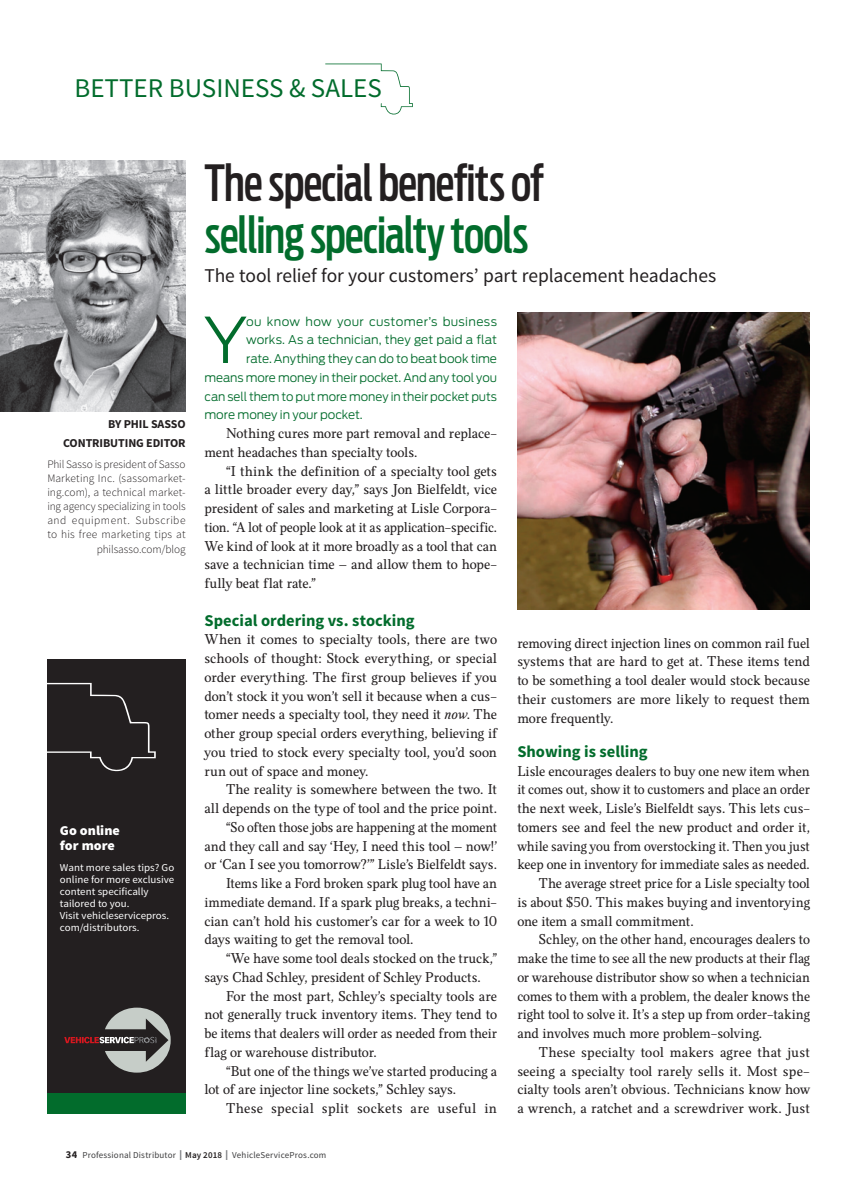
<style>
.page{position:relative;width:864px;height:1188px;background:#fff}
.page>*{position:absolute;margin:0;border:0;box-sizing:border-box;transform-origin:0 0}
.t1{font:300 62.55px "Antenna";color:#026c2c}
.t2{font:500 49.5px/52.5px "Antenna Extra Cond";letter-spacing:-.02em;color:#026c2c}
.t3{font:27px "Source Sans Pro";color:#026c2c}
.t4{font:19.5px "Source Sans Pro";letter-spacing:-.005em;color:#231f20}
.t5{font:700 16.5px "Source Sans Pro";color:#026c2c}
.t6{font:14.25px/18.8px "Felice";letter-spacing:-.005em;color:#231f20;text-align:justify}
.t7{font:14.25px "Felice";letter-spacing:-.005em;color:#231f20;scale:.96 1}
.t8{font:14.25px "Felice";letter-spacing:.015em;color:#231f20}
.t9{font:14.25px "Felice";letter-spacing:.025em;color:#231f20}
.t10{font:900 13.5px/15px "Source Sans Pro";color:#fff;scale:1.04 1}
.t11{font:300 12px "Antenna";letter-spacing:-.005em;color:#026c2c}
.t12{font:300 12px "Antenna";letter-spacing:.03em;color:#026c2c}
.t13{font:700 12px/18.5px "Source Sans Pro";letter-spacing:-.01em;color:#231f20;text-align:right}
.t14{font:300 11.4px/14.1px "Source Sans Pro";letter-spacing:.005em;color:#231f20;text-align:right}
.t15{font:10.5px/12px "Source Sans Pro";color:#fff;scale:1.04 1}
.t16{font:9px "Source Sans Pro";letter-spacing:.02em;color:#3e3e3f}
.s1{color:#231f20}
.s2{font-style:italic}
.s3{font-weight:700;font-size:10.5px;color:#231f20}
.s4{font-size:15px;color:#808285}
.s5{font-weight:600;color:#231f20}
</style>
<div class="page">
<svg style="left:325px;top:64px;width:88px;height:51px"></svg>
<img style="left:0;top:161px;width:186px;height:250px">
<div style="left:47px;top:659px;width:139px;height:453px;background:#231f20"></div>
<svg style="left:47px;top:683px;width:109px;height:89px"></svg>
<div style="left:47px;top:1093px;width:139px;height:20px;background:#026c2c"></div>
<svg style="left:64px;top:1008px;width:107px;height:65px"></svg>
<img style="left:517px;top:312px;width:293px;height:297px">
<p class="t3" style="left:75px;top:71px;width:309px">BETTER BUSINESS &amp; SALES</p>
<p class="t13" style="left:63px;top:416px;width:124px">BY PHIL SASSO<br>CONTRIBUTING EDITOR</p>
<p class="t14" style="left:47px;top:458px;width:140px">Phil Sasso is president of Sasso<br>Marketing Inc. (sassomarket&shy;ing.com), a technical market&shy;ing agency specializing in tools and equipment. Subscribe to his free marketing tips at philsasso.com/blog</p>
<p class="t10" style="left:60px;top:823px;width:59px">Go online for more</p>
<p class="t15" style="left:60px;top:862px;width:111px">Want more sales tips? Go online for more exclusive content specifically tailored to you.<br>Visit vehicleservicepros. com/distributors.</p>
<p class="t2" style="left:204px;top:157px;width:341px"><span class="s1">The special benefits of </span>selling specialty tools</p>
<p class="t4" style="left:204px;top:263px;width:513px">The tool relief for your customers’ part replacement headaches</p>
<p class="t1" style="left:204px;top:314px;width:45px">Y</p>
<p class="t12" style="left:246px;top:316px;width:252px">ou know how your customer’s business</p>
<p class="t11" style="left:246px;top:335px;width:252px">works. As a technician, they get paid a flat</p>
<p class="t11" style="left:246px;top:354px;width:252px">rate. Anything they can do to beat book time</p>
<p class="t11" style="left:204px;top:372px;width:294px">means more money in their pocket. And any tool you</p>
<p class="t11" style="left:204px;top:391px;width:294px">can sell them to put more money in their pocket puts</p>
<p class="t11" style="left:204px;top:410px;width:160px">more money in your pocket.</p>
<p class="t6" style="left:226px;top:425px;width:273px">Nothing cures more part removal and replace-</p>
<p class="t6" style="left:204px;top:444px;width:215px">ment headaches than specialty tools.</p>
<p class="t6" style="left:226px;top:462px;width:273px">“I think the definition of a specialty tool gets</p>
<p class="t6" style="left:204px;top:481px;width:294px">a little broader every day,” says Jon Bielfeldt, vice</p>
<p class="t6" style="left:204px;top:500px;width:294px">president of sales and marketing at Lisle Corpora-</p>
<p class="t7" style="left:204px;top:521px;width:306px">tion. “A lot of people look at it as application-specific.</p>
<p class="t6" style="left:204px;top:537px;width:294px">We kind of look at it more broadly as a tool that can</p>
<p class="t6" style="left:204px;top:556px;width:294px">save a technician time — and allow them to hope-</p>
<p class="t6" style="left:204px;top:575px;width:113px">fully beat flat rate.”</p>
<p class="t5" style="left:204px;top:614px;width:212px">Special ordering vs. stocking</p>
<p class="t6" style="left:204px;top:631px;width:294px">When it comes to specialty tools, there are two</p>
<p class="t6" style="left:204px;top:650px;width:294px">schools of thought: Stock everything, or special</p>
<p class="t6" style="left:204px;top:669px;width:294px">order everything. The first group believes if you</p>
<p class="t6" style="left:204px;top:687px;width:294px">don’t stock it you won’t sell it because when a cus-</p>
<p class="t6" style="left:204px;top:706px;width:294px">tomer needs a specialty tool, they need it <span class="s2">now</span>. The</p>
<p class="t6" style="left:204px;top:725px;width:294px">other group special orders everything, believing if</p>
<p class="t6" style="left:204px;top:744px;width:294px">you tried to stock every specialty tool, you’d soon</p>
<p class="t6" style="left:204px;top:762px;width:166px">run out of space and money.</p>
<p class="t6" style="left:226px;top:781px;width:273px">The reality is somewhere between the two. It</p>
<p class="t6" style="left:204px;top:800px;width:294px">all depends on the type of tool and the price point.</p>
<p class="t7" style="left:226px;top:821px;width:284px">“So often those jobs are happening at the moment</p>
<p class="t6" style="left:204px;top:837px;width:294px">and they call and say ‘Hey, I need this tool — now!’</p>
<p class="t6" style="left:204px;top:856px;width:294px">or ‘Can I see you tomorrow?’” Lisle’s Bielfeldt says.</p>
<p class="t6" style="left:226px;top:875px;width:273px">Items like a Ford broken spark plug tool have an</p>
<p class="t6" style="left:204px;top:894px;width:294px">immediate demand. If a spark plug breaks, a techni-</p>
<p class="t6" style="left:204px;top:912px;width:294px">cian can’t hold his customer’s car for a week to 10</p>
<p class="t6" style="left:204px;top:931px;width:211px">days waiting to get the removal tool.</p>
<p class="t6" style="left:226px;top:950px;width:273px">“We have some tool deals stocked on the truck,”</p>
<p class="t6" style="left:204px;top:969px;width:278px">says Chad Schley, president of Schley Products.</p>
<p class="t6" style="left:226px;top:987px;width:273px">For the most part, Schley’s specialty tools are</p>
<p class="t6" style="left:204px;top:1006px;width:294px">not generally truck inventory items. They tend to</p>
<p class="t6" style="left:204px;top:1025px;width:294px">be items that dealers will order as needed from their</p>
<p class="t6" style="left:204px;top:1044px;width:174px">flag or warehouse distributor.</p>
<p class="t6" style="left:226px;top:1062px;width:273px">“But one of the things we’ve started producing a</p>
<p class="t6" style="left:204px;top:1081px;width:253px">lot of are injector line sockets,” Schley says.</p>
<p class="t9" style="left:226px;top:1103px;width:273px">These special split sockets are useful in</p>
<p class="t6" style="left:517px;top:635px;width:294px">removing direct injection lines on common rail fuel systems that are hard to get at. These items tend to be something a tool dealer would stock because their customers are more likely to request them more frequently.</p>
<p class="t5" style="left:517px;top:745px;width:132px">Showing is selling</p>
<p class="t6" style="left:517px;top:762px;width:294px">Lisle encourages dealers to buy one new item when</p>
<p class="t6" style="left:517px;top:781px;width:294px">it comes out, show it to customers and place an order</p>
<p class="t6" style="left:517px;top:800px;width:294px">the next week, Lisle’s Bielfeldt says. This lets cus-</p>
<p class="t6" style="left:517px;top:819px;width:294px">tomers see and feel the new product and order it,</p>
<p class="t6" style="left:517px;top:837px;width:294px">while saving you from overstocking it. Then you just</p>
<p class="t6" style="left:517px;top:856px;width:294px">keep one in inventory for immediate sales as needed.</p>
<p class="t6" style="left:539px;top:875px;width:273px">The average street price for a Lisle specialty tool</p>
<p class="t6" style="left:517px;top:894px;width:294px">is about $50. This makes buying and inventorying</p>
<p class="t6" style="left:517px;top:912px;width:178px">one item a small commitment.</p>
<p class="t6" style="left:539px;top:931px;width:273px">Schley, on the other hand, encourages dealers to</p>
<p class="t7" style="left:517px;top:953px;width:306px">make the time to see all the new products at their flag</p>
<p class="t6" style="left:517px;top:969px;width:294px">or warehouse distributor show so when a technician</p>
<p class="t6" style="left:517px;top:987px;width:294px">comes to them with a problem, the dealer knows the</p>
<p class="t6" style="left:517px;top:1006px;width:294px">right tool to solve it. It’s a step up from order-taking</p>
<p class="t6" style="left:517px;top:1025px;width:247px">and involves much more problem-solving.</p>
<p class="t8" style="left:539px;top:1046px;width:273px">These specialty tool makers agree that just</p>
<p class="t6" style="left:517px;top:1062px;width:294px">seeing a specialty tool rarely sells it. Most spe-</p>
<p class="t6" style="left:517px;top:1081px;width:294px">cialty tools aren’t obvious. Technicians know how</p>
<p class="t6" style="left:517px;top:1100px;width:294px">a wrench, a ratchet and a screwdriver work. Just</p>
<p class="t16" style="left:66px;top:1150px;width:262px"><span class="s3">34</span> Professional Distributor <span class="s4">I</span> <span class="s5">May 2018</span> <span class="s4">I</span> VehicleServicePros.com</p>
</div>
